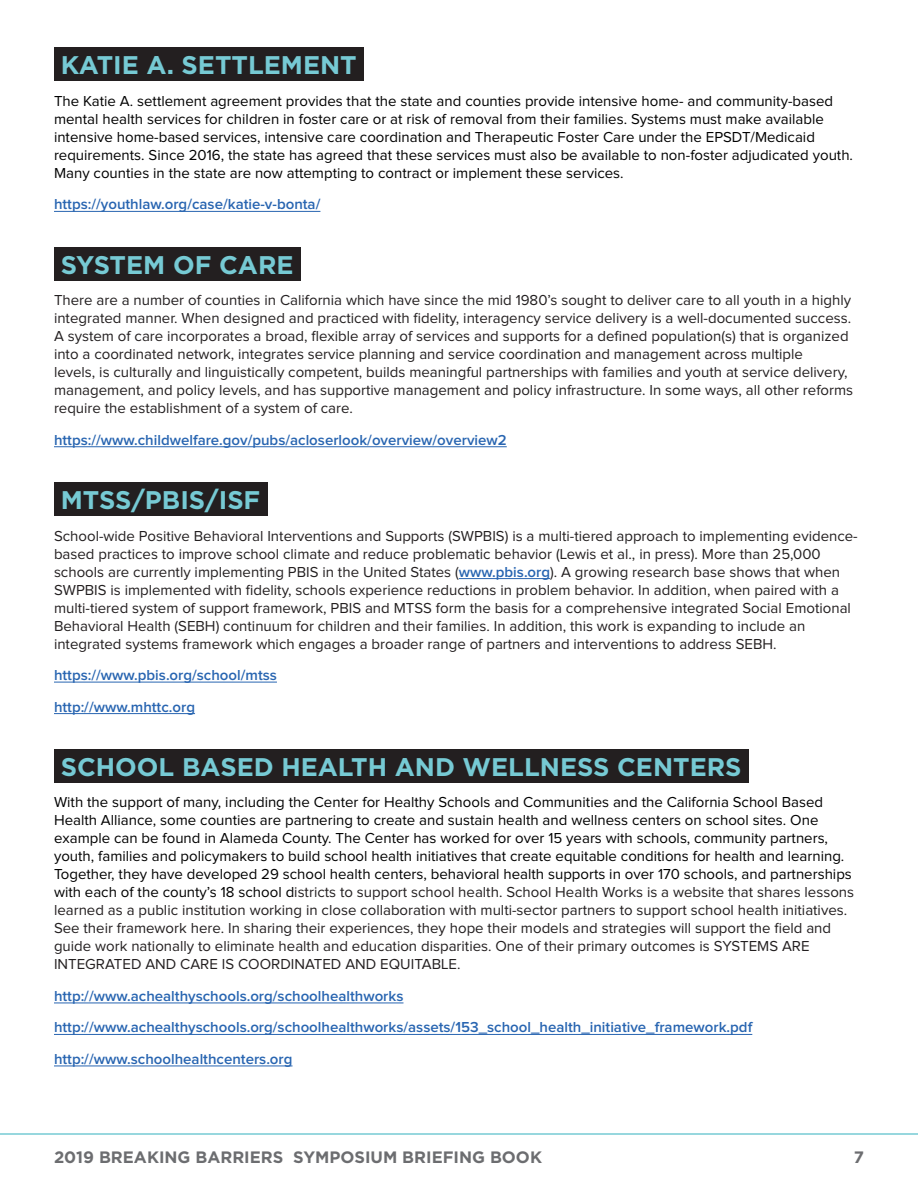
<style>
.page{position:relative;width:918px;height:1188px;background:#fff}
.page>*{position:absolute;margin:0;border:0;box-sizing:border-box;transform-origin:0 0}
.t1{font:700 25.5px "Gotham";color:#76cad4}
.t2{font:700 16.5px "Gotham";color:#6c6d70}
.t3{font:15px/18px "Proxima Nova";color:#000}
.t4{font:15px/18px "Proxima Nova";color:#231f20}
.t5{font:600 15px "Proxima Nova";color:#2865b1}
.s1{font-weight:600;color:#2865b1}
.s2{color:#231f20}
</style>
<div class="page">
<hr style="left:0;top:1133px;width:918px;height:2px;background:#76cad4">
<div style="left:54px;top:47px;width:310px;height:34px;background:#231f20"></div>
<hr style="left:54px;top:211px;width:266px;height:1px;background:#2865b1">
<div style="left:54px;top:247px;width:246px;height:33px;background:#231f20"></div>
<hr style="left:54px;top:446px;width:453px;height:1px;background:#2865b1">
<div style="left:54px;top:482px;width:213px;height:34px;background:#231f20"></div>
<hr style="left:459px;top:578px;width:91px;height:1px;background:#2865b1">
<hr style="left:54px;top:682px;width:223px;height:1px;background:#2865b1">
<hr style="left:54px;top:713px;width:141px;height:1px;background:#2865b1">
<div style="left:54px;top:749px;width:694px;height:34px;background:#231f20"></div>
<hr style="left:54px;top:1003px;width:349px;height:1px;background:#2865b1">
<hr style="left:54px;top:1034px;width:698px;height:1px;background:#2865b1">
<hr style="left:54px;top:1066px;width:239px;height:1px;background:#2865b1">
<h2 class="t1" style="left:61px;top:48px;width:298px">KATIE A. SETTLEMENT</h2>
<p class="t3" style="left:54px;top:92px;width:801px">The Katie A. settlement agreement provides that the state and counties provide intensive home- and community-based mental health services for children in foster care or at risk of removal from their families. Systems must make available intensive home-based services, intensive care coordination and Therapeutic Foster Care under the EPSDT/Medicaid requirements. Since 2016, the state has agreed that these services must also be available to non-foster adjudicated youth.<br>Many counties in the state are now attempting to contract or implement these services.</p>
<p class="t5" style="left:54px;top:196px;width:268px">https://youthlaw.org/case/katie-v-bonta/</p>
<h2 class="t1" style="left:61px;top:248px;width:234px">SYSTEM OF CARE</h2>
<p class="t4" style="left:54px;top:292px;width:801px">There are a number of counties in California which have since the mid 1980’s sought to deliver care to all youth in a highly integrated manner. When designed and practiced with fidelity, interagency service delivery is a well-documented success.<br>A system of care incorporates a broad, flexible array of services and supports for a defined population(s) that is organized into a coordinated network, integrates service planning and service coordination and management across multiple<br>levels, is culturally and linguistically competent, builds meaningful partnerships with families and youth at service delivery, management, and policy levels, and has supportive management and policy infrastructure. In some ways, all other reforms require the establishment of a system of care.</p>
<p class="t5" style="left:54px;top:431px;width:454px">https://www.childwelfare.gov/pubs/acloserlook/overview/overview2</p>
<h2 class="t1" style="left:61px;top:483px;width:201px">MTSS/PBIS/ISF</h2>
<p class="t4" style="left:54px;top:527px;width:805px">School-wide Positive Behavioral Interventions and Supports (SWPBIS) is a multi-tiered approach to implementing evidence&shy;based practices to improve school climate and reduce problematic behavior (Lewis et al., in press). More than 25,000 schools are currently implementing PBIS in the United States (<span class="s1">www.pbis.org</span>). A growing research base shows that when SWPBIS is implemented with fidelity, schools experience reductions in problem behavior. In addition, when paired with a multi-tiered system of support framework, PBIS and MTSS form the basis for a comprehensive integrated Social Emotional Behavioral Health (SEBH) continuum for children and their families. In addition, this work is expanding to include an integrated systems framework which engages a broader range of partners and interventions to address SEBH.</p>
<p class="t5" style="left:54px;top:667px;width:224px">https://www.pbis.org/school/mtss</p>
<p class="t5" style="left:54px;top:698px;width:143px">http://www.mhttc.org</p>
<h2 class="t1" style="left:61px;top:750px;width:682px">SCHOOL BASED HEALTH AND WELLNESS CENTERS</h2>
<p class="t3" style="left:54px;top:794px;width:802px">With the support of many, including the Center for Healthy Schools and Communities and the California School Based Health Alliance, some counties are partnering to create and sustain health and wellness centers on school sites. One example can be found in Alameda County. The Center has worked for over 15 years with schools, community partners, youth, families and policymakers to build school health initiatives that create equitable conditions for health and learning.<br>Together, they have developed 29 school health centers, behavioral health supports in over 170 schools, and partnerships with each of the county’s 18 school d<span class="s2">istricts to support school health. School Health Works is a website that shares lessons learned as a public institution working in close collaboration with multi-sector partners to support school health initiatives.<br>See their framework here. In sharing their experiences, they hope their models and strategies will support the field and guide work nationally to eliminate health and education disparities. One of their primary outcomes is SYSTEMS ARE INTEGRATED AND CARE IS COORDINATED AND EQUITABLE.</span></p>
<p class="t5" style="left:54px;top:987px;width:351px">http://www.achealthyschools.org/schoolhealthworks</p>
<p class="t5" style="left:54px;top:1019px;width:700px">http://www.achealthyschools.org/schoolhealthworks/assets/153_school_health_initiative_framework.pdf</p>
<p class="t5" style="left:54px;top:1050px;width:240px">http://www.schoolhealthcenters.org</p>
<p class="t2" style="left:54px;top:1146px;width:490px">2019 BREAKING BARRIERS SYMPOSIUM BRIEFING BOOK</p>
<p class="t2" style="left:854px;top:1146px;width:12px">7</p>
</div>
